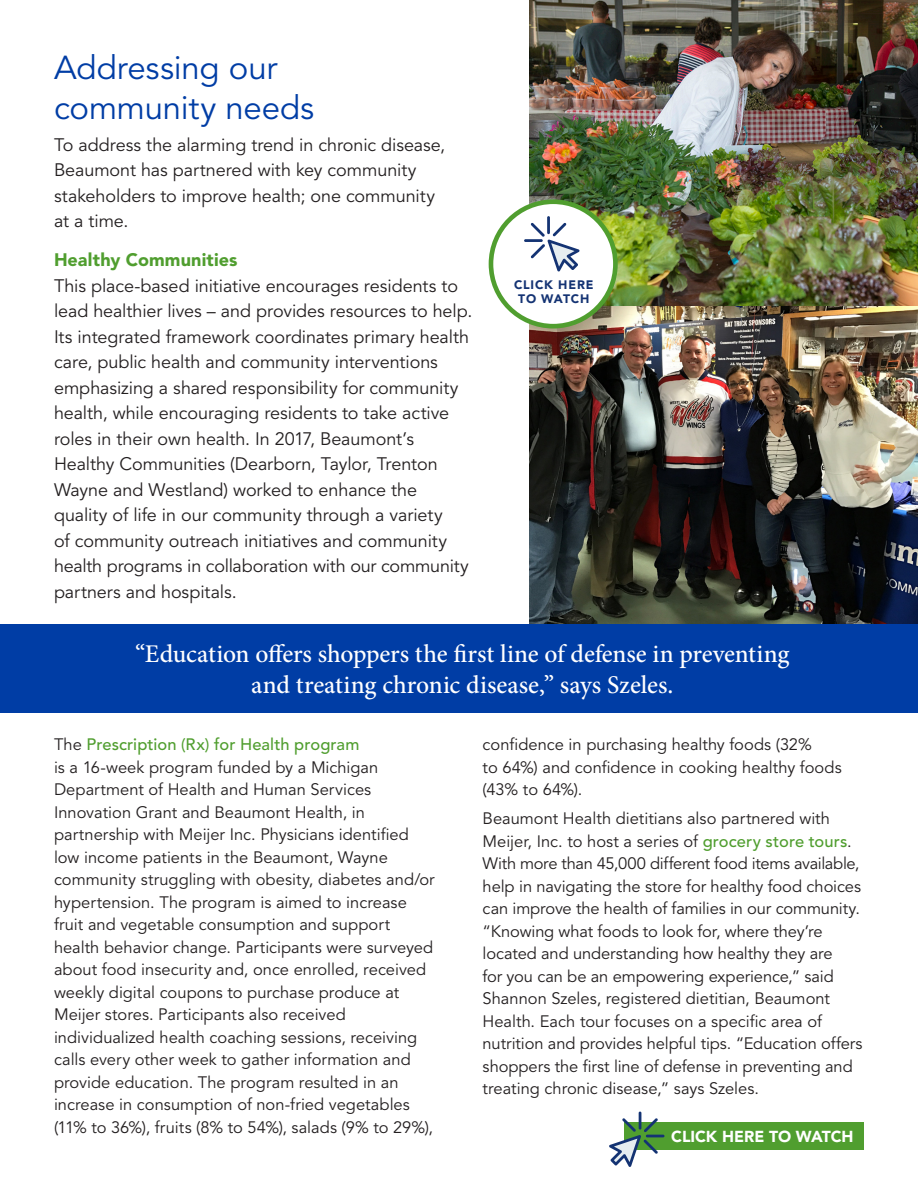
<style>
.page{position:relative;width:918px;height:1188px;background:#fff}
.page>*{position:absolute;margin:0;border:0;box-sizing:border-box;transform-origin:0 0}
.t1{font:33px/39.6px "Avenir LT Std";letter-spacing:-.005em;color:#003da5}
.t2{font:500 25.5px/31.5px "Minion Pro";letter-spacing:-.005em;color:#fff;text-align:center}
.t3{font:18px/25.5px "Avenir LT Std";letter-spacing:-.005em;color:#231f20}
.t4{font:16.5px/22.5px "Avenir LT Std";color:#231f20}
.t5{font:900 15.9px "Avenir LT Std";letter-spacing:-.005em;color:#fff}
.t6{font:900 12.3px/13.5px "Avenir LT Std";letter-spacing:.065em;color:#143373;text-align:center}
.s1{font-weight:900;color:#509e2f}
.s2{font-weight:500;color:#509e2f}
</style>
<div class="page">
<img style="left:529px;top:305px;width:389px;height:319px">
<img style="left:529px;top:0;width:389px;height:305px">
<div style="left:0;top:624px;width:918px;height:88px;background:#003da5"></div>
<div style="left:625px;top:1122px;width:239px;height:28px;background:#509e2f"></div>
<svg style="left:609px;top:1112px;width:56px;height:55px"></svg>
<div style="left:491px;top:202px;width:124px;height:124px;background:#fff;border-radius:50%"></div>
<div style="left:489px;top:199px;width:129px;height:129px;border:5px solid #509e2f;border-radius:50%"></div>
<hr style="left:547px;top:216px;width:3px;height:18px;background:#143373">
<hr style="left:524px;top:239px;width:19px;height:3px;background:#143373">
<svg style="left:531px;top:223px;width:49px;height:49px"></svg>
<p class="t1" style="left:54px;top:49px;width:262px">Addressing our community needs</p>
<p class="t3" style="left:54px;top:132px;width:393px">To address the alarming trend in chronic disease, Beaumont has partnered with key community stakeholders to improve health; one community at a time.</p>
<p class="t3" style="left:54px;top:248px;width:420px"><span class="s1">Healthy Communities<br></span>This place-based initiative encourages residents to lead healthier lives – and provides resources to help.<br>Its integrated framework coordinates primary health care, public health and community interventions emphasizing a shared responsibility for community health, while encouraging residents to take active roles in their own health. In 2017, Beaumont’s Healthy Communities (Dearborn, Taylor, Trenton Wayne and Westland) worked to enhance the quality of life in our community through a variety<br>of community outreach initiatives and community health programs in collaboration with our community partners and hospitals.</p>
<p class="t6" style="left:514px;top:278px;width:81px">CLICK HERE<br>TO WATCH</p>
<p class="t2" style="left:135px;top:638px;width:656px">“Education offers shoppers the first line of defense in preventing and treating chronic disease,” says Szeles.</p>
<p class="t4" style="left:54px;top:734px;width:382px">The <span class="s2">Prescription (Rx) for Health program<br></span>is a 16-week program funded by a Michigan Department of Health and Human Services Innovation Grant and Beaumont Health, in partnership with Meijer Inc. Physicians identified low income patients in the Beaumont, Wayne community struggling with obesity, diabetes and/or hypertension. The program is aimed to increase fruit and vegetable consumption and support health behavior change. Participants were surveyed about food insecurity and, once enrolled, received weekly digital coupons to purchase produce at Meijer stores. Participants also received individualized health coaching sessions, receiving calls every other week to gather information and provide education. The program resulted in an increase in consumption of non-fried vegetables (11% to 36%), fruits (8% to 54%), salads (9% to 29%),</p>
<p class="t4" style="left:483px;top:734px;width:361px">confidence in purchasing healthy foods (32%<br>to 64%) and confidence in cooking healthy foods (43% to 64%).</p>
<p class="t4" style="left:483px;top:808px;width:382px">Beaumont Health dietitians also partnered with Meijer, Inc. to host a series of <span class="s2">grocery store tours</span>.<br>With more than 45,000 different food items available, help in navigating the store for healthy food choices can improve the health of families in our community. “Knowing what foods to look for, where they’re located and understanding how healthy they are<br>for you can be an empowering experience,” said Shannon Szeles, registered dietitian, Beaumont Health. Each tour focuses on a specific area of nutrition and provides helpful tips. “Education offers shoppers the first line of defense in preventing and treating chronic disease,” says Szeles.</p>
<p class="t5" style="left:671px;top:1127px;width:184px">CLICK HERE TO WATCH</p>
</div>
